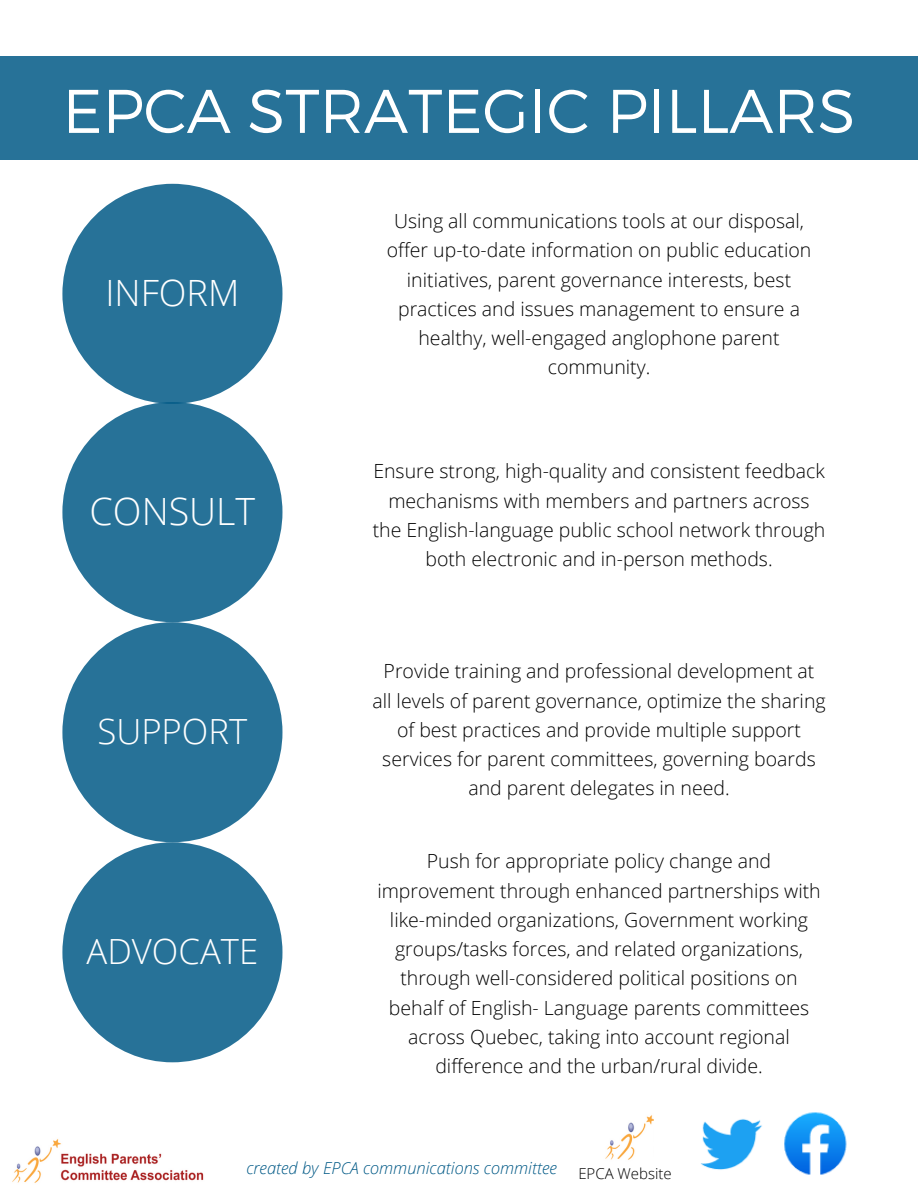
<style>
.page{position:relative;width:918px;height:1188px;background:#fff}
.page>*{position:absolute;margin:0;border:0;box-sizing:border-box;transform-origin:0 0}
.t1{font:300 61.5px "Montserrat";color:#fff}
.t2{font:300 37.65px "Open Sans";color:#fff}
.t3{font:300 36.3px "Open Sans";color:#fff}
.t4{font:300 34.65px "Open Sans";color:#fff}
.t5{font:300 19.5px/29.2px "Open Sans";color:#000;text-align:center}
.t6{font:italic 300 16.5px "Open Sans";color:#005986}
.t7{font:300 15px "Open Sans";color:#000}
</style>
<div class="page">
<div style="left:0;top:57px;width:918px;height:103px;background:#277298"></div>
<div style="left:62px;top:184px;width:220px;height:220px;background:#277298;border-radius:50%"></div>
<div style="left:62px;top:842px;width:220px;height:220px;background:#277298;border-radius:50%"></div>
<div style="left:62px;top:622px;width:220px;height:220px;background:#277298;border-radius:50%"></div>
<div style="left:62px;top:402px;width:220px;height:220px;background:#277298;border-radius:50%"></div>
<img style="left:12px;top:1139px;width:192px;height:44px">
<img style="left:784px;top:1112px;width:63px;height:63px">
<img style="left:701px;top:1119px;width:61px;height:51px">
<img style="left:605px;top:1115px;width:48px;height:45px">
<h1 class="t1" style="left:62px;top:71px;width:795px">EPCA STRATEGIC PILLARS</h1>
<h2 class="t3" style="left:106px;top:267px;width:135px">INFORM</h2>
<h2 class="t2" style="left:90px;top:485px;width:167px">CONSULT</h2>
<h2 class="t4" style="left:98px;top:707px;width:151px">SUPPORT</h2>
<h2 class="t4" style="left:87px;top:927px;width:173px">ADVOCATE</h2>
<h3 class="t5" style="left:387px;top:206px;width:426px">Using all communications tools at our disposal, offer up-to-date information on public education initiatives, parent governance interests, best practices and issues management to ensure a healthy, well-engaged anglophone parent community.</h3>
<h3 class="t5" style="left:373px;top:456px;width:454px">Ensure strong, high-quality and consistent feedback mechanisms with members and partners across the English-language public school network through both electronic and in-person methods.</h3>
<h3 class="t5" style="left:372px;top:656px;width:455px">Provide training and professional development at all levels of parent governance, optimize the sharing of best practices and provide multiple support services for parent committees, governing boards and parent delegates in need.</h3>
<h3 class="t5" style="left:377px;top:846px;width:445px">Push for appropriate policy change and improvement through enhanced partnerships with like-minded organizations, Government working groups/tasks forces, and related organizations, through well-considered political positions on behalf of English- Language parents committees across Quebec, taking into account regional difference and the urban/rural divide.</h3>
<p class="t6" style="left:246px;top:1156px;width:312px">created by EPCA communications committee</p>
<p class="t7" style="left:578px;top:1163px;width:95px">EPCA Website</p>
</div>
